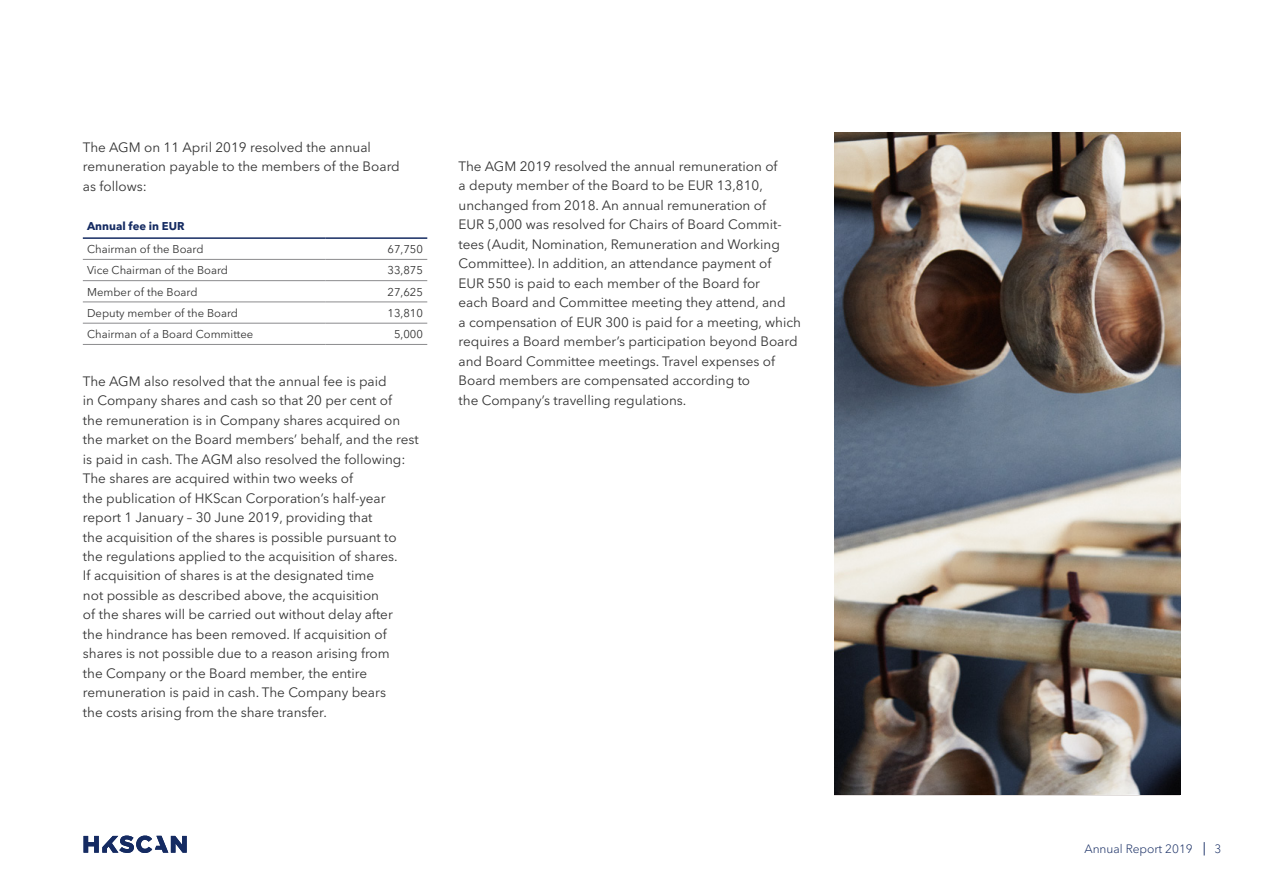
<style>
.page{position:relative;width:1263px;height:893px;background:#fff}
.page>*{position:absolute;margin:0;border:0;box-sizing:border-box;transform-origin:0 0}
.t1{font:13.5px/19.5px "Avenir Next LT Pro";color:#333}
.t2{font:300 12px "Avenir Next LT Pro";color:#152b62}
.t3{font:11.25px "Avenir Next LT Pro";color:#333}
.t4{font:700 11.25px "Avenir Next LT Pro";color:#152b62}
</style>
<div class="page">
<svg style="left:84px;top:835px;width:103px;height:18px"></svg>
<svg style="left:1204px;top:842px;width:1px;height:13px"></svg>
<hr style="left:83px;top:259px;width:242px;height:1px;background:#8b8b8d">
<hr style="left:325px;top:259px;width:102px;height:1px;background:#8b8b8d">
<hr style="left:83px;top:280px;width:242px;height:1px;background:#8b8b8d">
<hr style="left:325px;top:280px;width:102px;height:1px;background:#8b8b8d">
<hr style="left:83px;top:323px;width:242px;height:1px;background:#8b8b8d">
<hr style="left:325px;top:323px;width:102px;height:1px;background:#8b8b8d">
<hr style="left:83px;top:344px;width:242px;height:1px;background:#8b8b8d">
<hr style="left:325px;top:344px;width:102px;height:1px;background:#8b8b8d">
<hr style="left:83px;top:302px;width:242px;height:1px;background:#8b8b8d">
<hr style="left:325px;top:302px;width:102px;height:1px;background:#8b8b8d">
<hr style="left:83px;top:237px;width:242px;height:2px;background:#152b62">
<hr style="left:325px;top:237px;width:102px;height:2px;background:#152b62">
<img style="left:834px;top:132px;width:346px;height:662px">
<p class="t1" style="left:83px;top:137px;width:318px">The AGM on 11 April 2019 resolved the annual remuneration payable to the members of the Board as follows:</p>
<p class="t4" style="left:87px;top:219px;width:99px">Annual fee in EUR</p>
<p class="t3" style="left:87px;top:242px;width:118px">Chairman of the Board</p>
<p class="t3" style="left:387px;top:242px;width:37px">67,750</p>
<p class="t3" style="left:87px;top:264px;width:143px">Vice Chairman of the Board</p>
<p class="t3" style="left:387px;top:264px;width:37px">33,875</p>
<p class="t3" style="left:87px;top:285px;width:112px">Member of the Board</p>
<p class="t3" style="left:387px;top:285px;width:37px">27,625</p>
<p class="t3" style="left:87px;top:306px;width:152px">Deputy member of the Board</p>
<p class="t3" style="left:387px;top:306px;width:37px">13,810</p>
<p class="t3" style="left:87px;top:327px;width:168px">Chairman of a Board Committee</p>
<p class="t3" style="left:394px;top:327px;width:31px">5,000</p>
<p class="t1" style="left:83px;top:371px;width:337px">The AGM also resolved that the annual fee is paid<br>in Company shares and cash so that 20 per cent of<br>the remuneration is in Company shares acquired on the market on the Board members’ behalf, and the rest is paid in cash. The AGM also resolved the following:<br>The shares are acquired within two weeks of<br>the publication of HKScan Corporation’s half-year report 1 January – 30 June 2019, providing that<br>the acquisition of the shares is possible pursuant to the regulations applied to the acquisition of shares.<br>If acquisition of shares is at the designated time<br>not possible as described above, the acquisition<br>of the shares will be carried out without delay after<br>the hindrance has been removed. If acquisition of shares is not possible due to a reason arising from<br>the Company or the Board member, the entire remuneration is paid in cash. The Company bears<br>the costs arising from the share transfer.</p>
<p class="t1" style="left:459px;top:156px;width:344px">The AGM 2019 resolved the annual remuneration of<br>a deputy member of the Board to be EUR 13,810, unchanged from 2018. An annual remuneration of<br>EUR 5,000 was resolved for Chairs of Board Commit&shy;tees (Audit, Nomination, Remuneration and Working Committee). In addition, an attendance payment of<br>EUR 550 is paid to each member of the Board for<br>each Board and Committee meeting they attend, and<br>a compensation of EUR 300 is paid for a meeting, which requires a Board member’s participation beyond Board and Board Committee meetings. Travel expenses of Board members are compensated according to<br>the Company’s travelling regulations.</p>
<p class="t2" style="left:1084px;top:842px;width:110px">Annual Report 2019</p>
<p class="t2" style="left:1214px;top:842px;width:8px">3</p>
</div>
